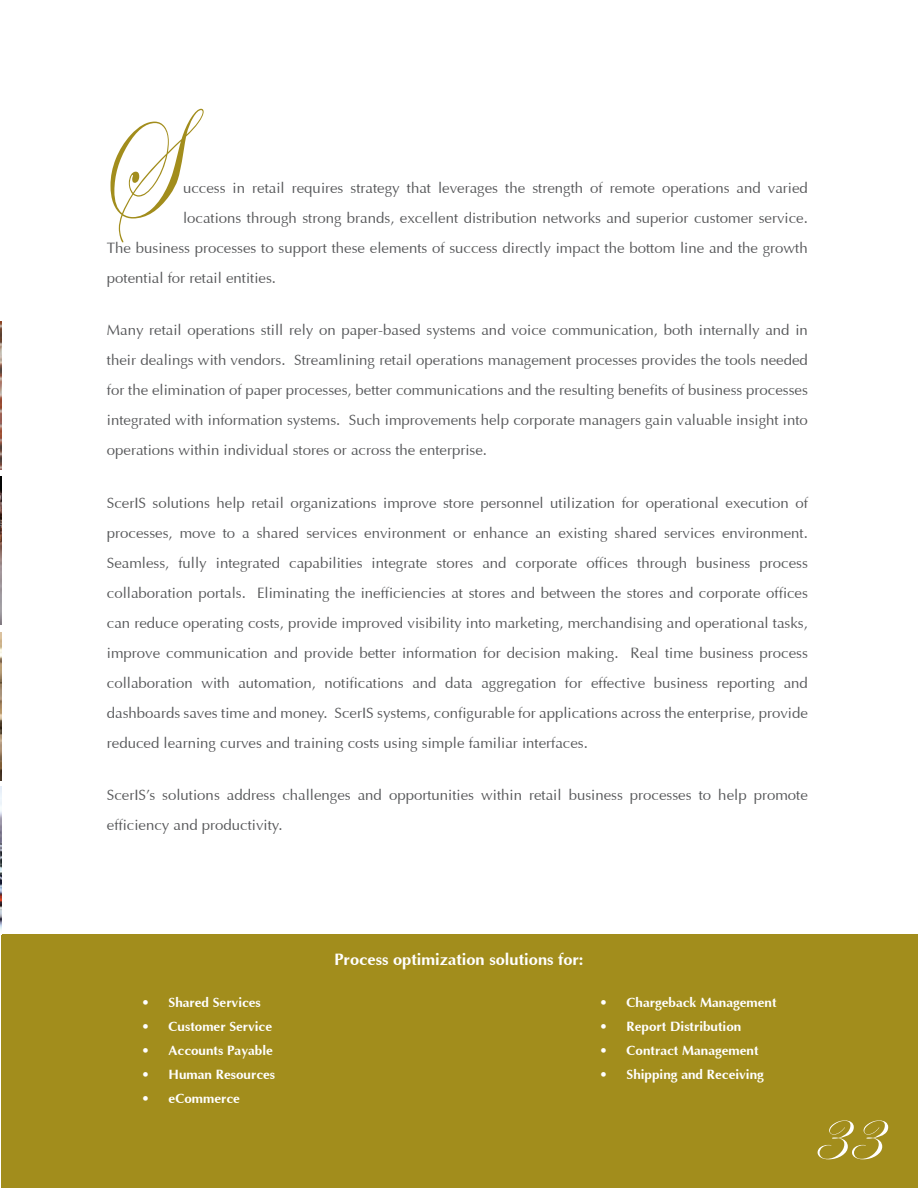
<style>
.page{position:relative;width:918px;height:1188px;background:#fff}
.page>*{position:absolute;margin:0;border:0;box-sizing:border-box;transform-origin:0 0}
.t1{font:162px "Edwardian Script ITC";color:#a28d1c;scale:.67 1}
.t2{font:72px "Edwardian Script ITC";color:#fff}
.t3{font:700 16.5px "Opulent";color:#fff}
.t4{font:15px/30px "Opulent";color:#57585a;text-align:justify}
.t5{font:700 13.5px "Opulent";color:#fff}
</style>
<div class="page">
<div style="left:1px;top:934px;width:917px;height:254px;background:#a28d1c"></div>
<img style="left:0;top:321px;width:2px;height:148px">
<img style="left:0;top:477px;width:2px;height:148px">
<img style="left:0;top:632px;width:1px;height:149px">
<img style="left:0;top:786px;width:2px;height:144px">
<h1 class="t1" style="left:96px;top:77px;width:115px">S</h1>
<p class="t4" style="left:183px;top:173px;width:626px">uccess in retail requires strategy that leverages the strength of remote operations and varied</p>
<p class="t4" style="left:183px;top:203px;width:626px">locations through strong brands, excellent distribution networks and superior customer service.</p>
<p class="t4" style="left:107px;top:233px;width:702px">The business processes to support these elements of success directly impact the bottom line and the growth</p>
<p class="t4" style="left:107px;top:263px;width:171px">potential for retail entities.</p>
<p class="t4" style="left:107px;top:315px;width:703px">Many retail operations still rely on paper-based systems and voice communication, both internally and in their dealings with vendors. Streamlining retail operations management processes provides the tools needed for the elimination of paper processes, better communications and the resulting benefits of business processes integrated with information systems. Such improvements help corporate managers gain valuable insight into operations within individual stores or across the enterprise.</p>
<p class="t4" style="left:107px;top:488px;width:703px">ScerIS solutions help retail organizations improve store personnel utilization for operational execution of processes, move to a shared services environment or enhance an existing shared services environment.<br>Seamless, fully integrated capabilities integrate stores and corporate offices through business process collaboration portals. Eliminating the inefficiencies at stores and between the stores and corporate offices can reduce operating costs, provide improved visibility into marketing, merchandising and operational tasks, improve communication and provide better information for decision making. Real time business process collaboration with automation, notifications and data aggregation for effective business reporting and dashboards saves time and money. ScerIS systems, configurable for applications across the enterprise, provide reduced learning curves and training costs using simple familiar interfaces.</p>
<p class="t4" style="left:107px;top:780px;width:703px">ScerIS’s solutions address challenges and opportunities within retail business processes to help promote efficiency and productivity.</p>
<p class="t5" style="left:142px;top:994px;width:121px">• Shared Services</p>
<p class="t5" style="left:142px;top:1018px;width:132px">• Customer Service</p>
<p class="t5" style="left:142px;top:1042px;width:133px">• Accounts Payable</p>
<p class="t5" style="left:142px;top:1066px;width:135px">• Human Resources</p>
<p class="t5" style="left:142px;top:1090px;width:100px">• eCommerce</p>
<p class="t3" style="left:334px;top:949px;width:251px">Process optimization solutions for:</p>
<p class="t5" style="left:600px;top:994px;width:179px">• Chargeback Management</p>
<p class="t5" style="left:600px;top:1018px;width:143px">• Report Distribution</p>
<p class="t5" style="left:600px;top:1042px;width:161px">• Contract Management</p>
<p class="t5" style="left:600px;top:1066px;width:166px">• Shipping and Receiving</p>
<h2 class="t2" style="left:810px;top:1097px;width:70px">33</h2>
</div>
